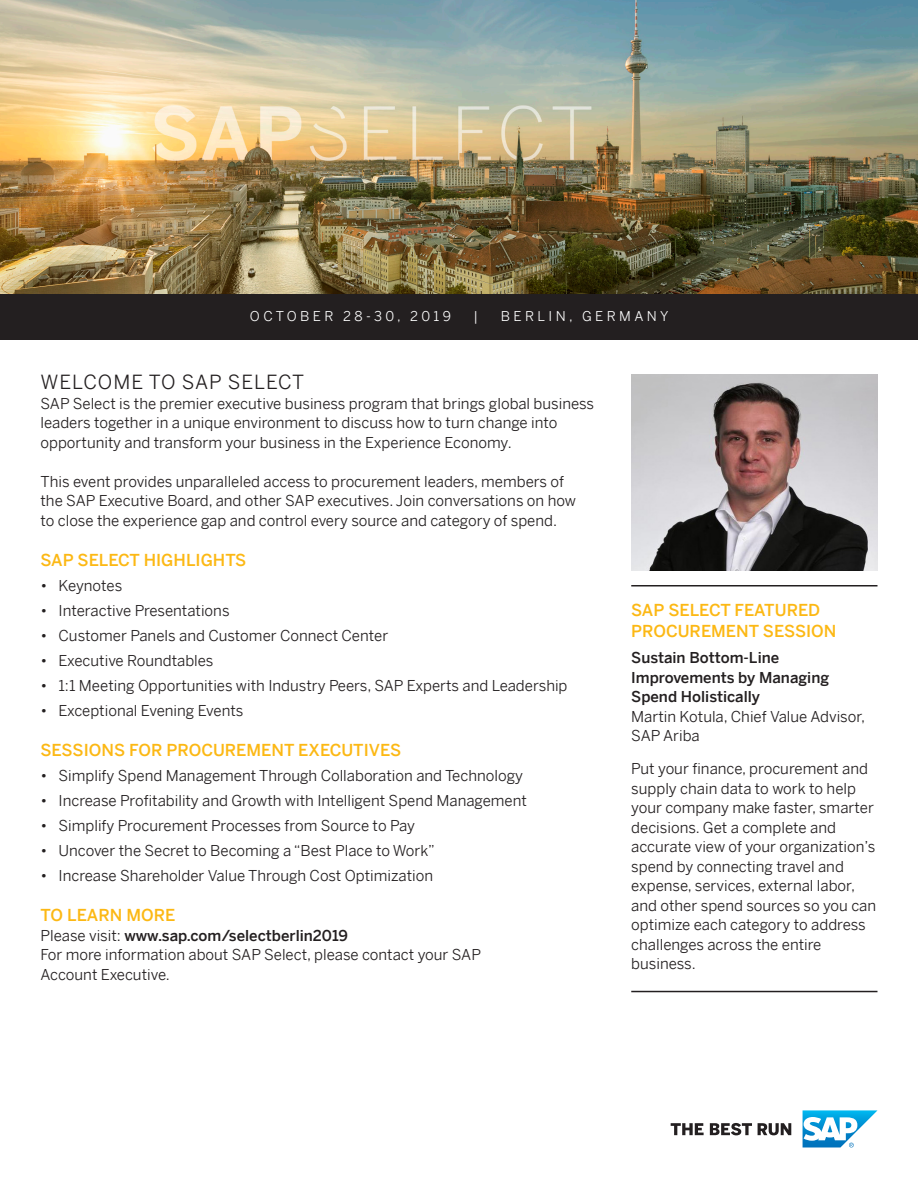
<style>
.page{position:relative;width:918px;height:1188px;background:#fff}
.page>*{position:absolute;margin:0;border:0;box-sizing:border-box;transform-origin:0 0}
.t1{font:19.5px "Benton Sans";letter-spacing:.05em;color:#231f20}
.t2{font:500 16.5px/21px "Benton Sans";color:#fcb814}
.t3{font:15px/19.5px "Benton Sans";color:#231f20}
.t4{font:500 15px/19.5px "Benton Sans";color:#231f20}
.t5{font:13.5px "Benton Sans";letter-spacing:.25em;color:#fff}
.s1{font-weight:400}
</style>
<div class="page">
<img style="left:0;top:0;width:918px;height:294px">
<div style="left:0;top:294px;width:918px;height:45px;background:#231f20"></div>
<img style="left:631px;top:374px;width:247px;height:197px">
<hr style="left:631px;top:991px;width:247px;height:1px;background:#231f20">
<hr style="left:631px;top:585px;width:247px;height:1px;background:#231f20">
<svg style="left:671px;top:1123px;width:120px;height:12px"></svg>
<svg style="left:803px;top:1110px;width:75px;height:38px"></svg>
<p class="t5" style="left:250px;top:304px;width:203px">OCTOBER 28-30, 2019</p>
<p class="t5" style="left:474px;top:304px;width:6px">|</p>
<p class="t5" style="left:501px;top:304px;width:169px">BERLIN, GERMANY</p>
<p class="t1" style="left:40px;top:366px;width:265px">WELCOME TO SAP SELECT</p>
<p class="t3" style="left:40px;top:392px;width:555px">SAP Select is the premier executive business program that brings global business leaders together in a unique environment to discuss how to turn change into opportunity and transform your business in the Experience Economy.</p>
<p class="t3" style="left:40px;top:470px;width:537px">This event provides unparalleled access to procurement leaders, members of the SAP Executive Board, and other SAP executives. Join conversations on how to close the experience gap and control every source and category of spend.</p>
<p class="t2" style="left:40px;top:548px;width:207px">SAP SELECT HIGHLIGHTS</p>
<p class="t3" style="left:40px;top:574px;width:83px">• Keynotes</p>
<p class="t3" style="left:40px;top:599px;width:191px">• Interactive Presentations</p>
<p class="t3" style="left:40px;top:624px;width:349px">• Customer Panels and Customer Connect Center</p>
<p class="t3" style="left:40px;top:649px;width:175px">• Executive Roundtables</p>
<p class="t3" style="left:40px;top:674px;width:529px">• 1:1 Meeting Opportunities with Industry Peers, SAP Experts and Leadership</p>
<p class="t3" style="left:40px;top:699px;width:204px">• Exceptional Evening Events</p>
<p class="t2" style="left:40px;top:738px;width:362px">SESSIONS FOR PROCUREMENT EXECUTIVES</p>
<p class="t3" style="left:40px;top:764px;width:484px">• Simplify Spend Management Through Collaboration and Technology</p>
<p class="t3" style="left:40px;top:789px;width:488px">• Increase Profitability and Growth with Intelligent Spend Management</p>
<p class="t3" style="left:40px;top:814px;width:376px">• Simplify Procurement Processes from Source to Pay</p>
<p class="t3" style="left:40px;top:839px;width:396px">• Uncover the Secret to Becoming a “Best Place to Work”</p>
<p class="t3" style="left:40px;top:864px;width:394px">• Increase Shareholder Value Through Cost Optimization</p>
<p class="t2" style="left:40px;top:903px;width:137px">TO LEARN MORE</p>
<p class="t4" style="left:40px;top:924px;width:309px"><span class="s1">Please visit:</span> www.sap.com/selectberlin2019</p>
<p class="t3" style="left:40px;top:943px;width:442px">For more information about SAP Select, please contact your SAP<br>Account Executive.</p>
<p class="t2" style="left:631px;top:598px;width:207px">SAP SELECT FEATURED<br>PROCUREMENT SESSION</p>
<p class="t4" style="left:631px;top:646px;width:235px">Sustain Bottom-Line<br>Improvements by Managing<br>Spend Holistically<br><span class="s1">Martin Kotula, Chief Value Advisor,<br>SAP Ariba</span></p>
<p class="t3" style="left:631px;top:757px;width:246px">Put your finance, procurement and supply chain data to work to help your company make faster, smarter decisions. Get a complete and accurate view of your organization’s spend by connecting travel and expense, services, external labor, and other spend sources so you can optimize each category to address challenges across the entire business.</p>
</div>
